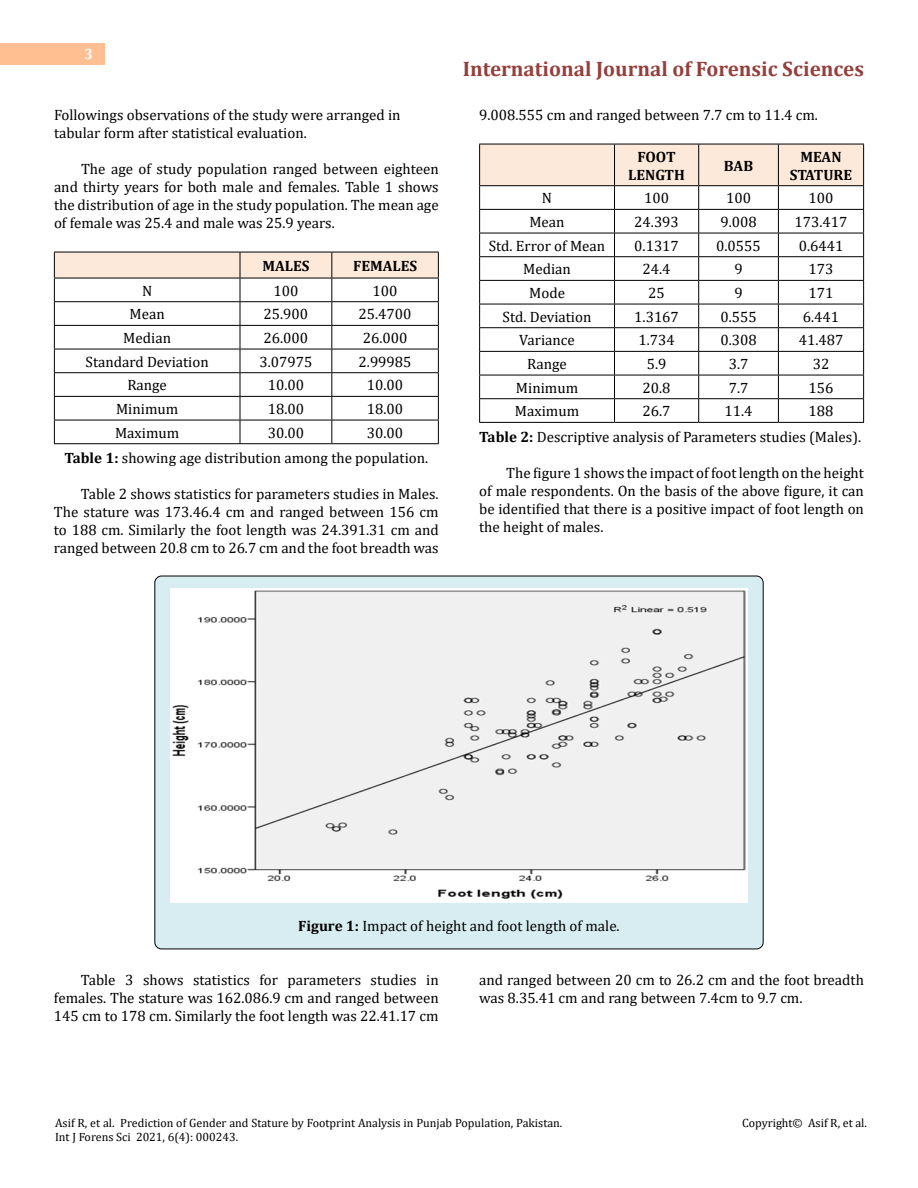
<style>
.page{position:relative;width:918px;height:1188px;background:#fff}
.page>*{position:absolute;margin:0;border:0;box-sizing:border-box;transform-origin:0 0}
.t1{font:700 21px "Cambria";color:#953f3c}
.t2{font:15px/18px "Cambria";color:#000}
.t3{font:700 15px/18px "Cambria";color:#000;text-align:center}
.t4{font:700 15px "Cambria";color:#fff}
.t5{font:12px/14.4px "Cambria";color:#000}
.s1{font-weight:700}
</style>
<div class="page">
<div style="left:0;top:43px;width:105px;height:21px;background:#ffbf91"></div>
<div style="left:155px;top:576px;width:608px;height:373px;background:#d8edf2;border-radius:7px"></div>
<hr style="left:54px;top:443px;width:186px;height:1px;background:#000">
<hr style="left:240px;top:443px;width:92px;height:1px;background:#000">
<hr style="left:332px;top:443px;width:107px;height:1px;background:#000">
<svg style="left:54px;top:252px;width:385px;height:191px"></svg>
<hr style="left:479px;top:422px;width:136px;height:1px;background:#000">
<hr style="left:615px;top:422px;width:84px;height:1px;background:#000">
<hr style="left:699px;top:422px;width:79px;height:1px;background:#000">
<hr style="left:778px;top:422px;width:86px;height:1px;background:#000">
<svg style="left:479px;top:144px;width:385px;height:278px"></svg>
<img style="left:170px;top:589px;width:578px;height:314px">
<p class="t4" style="left:84px;top:44px;width:10px">3</p>
<p class="t2" style="left:54px;top:105px;width:348px">Followings observations of the study were arranged in tabular form after statistical evaluation.</p>
<p class="t2" style="left:54px;top:159px;width:386px;text-align:justify;text-indent:27px">The age of study population ranged between eighteen and thirty years for both male and females. Table 1 shows the distribution of age in the study population. The mean age of female was 25.4 and male was 25.9 years.</p>
<p class="t3" style="left:262px;top:256px;width:49px">MALES</p>
<p class="t3" style="left:353px;top:256px;width:66px">FEMALES</p>
<p class="t2" style="left:142px;top:282px;width:12px">N</p>
<p class="t2" style="left:273px;top:282px;width:26px">100</p>
<p class="t2" style="left:373px;top:282px;width:26px">100</p>
<p class="t2" style="left:130px;top:305px;width:37px">Mean</p>
<p class="t2" style="left:264px;top:305px;width:46px">25.900</p>
<p class="t2" style="left:359px;top:305px;width:54px">25.4700</p>
<p class="t2" style="left:123px;top:329px;width:49px">Median</p>
<p class="t2" style="left:264px;top:329px;width:46px">26.000</p>
<p class="t2" style="left:363px;top:329px;width:46px">26.000</p>
<p class="t2" style="left:86px;top:353px;width:125px">Standard Deviation</p>
<p class="t2" style="left:259px;top:353px;width:54px">3.07975</p>
<p class="t2" style="left:359px;top:353px;width:54px">2.99985</p>
<p class="t2" style="left:127px;top:376px;width:41px">Range</p>
<p class="t2" style="left:268px;top:376px;width:38px">10.00</p>
<p class="t2" style="left:367px;top:376px;width:38px">10.00</p>
<p class="t2" style="left:116px;top:400px;width:64px">Minimum</p>
<p class="t2" style="left:268px;top:400px;width:38px">18.00</p>
<p class="t2" style="left:367px;top:400px;width:38px">18.00</p>
<p class="t2" style="left:115px;top:424px;width:66px">Maximum</p>
<p class="t2" style="left:268px;top:424px;width:38px">30.00</p>
<p class="t2" style="left:64px;top:420px;width:365px;line-height:25.2px;text-indent:303px">30.00<br><span class="s1">Table 1:</span> showing age distribution among the population.</p>
<p class="t2" style="left:54px;top:485px;width:386px;text-align:justify;text-indent:27px">Table 2 shows statistics for parameters studies in Males.<br>The stature was 173.46.4 cm and ranged between 156 cm to 188 cm. Similarly the foot length was 24.391.31 cm and ranged between 20.8 cm to 26.7 cm and the foot breadth was</p>
<h1 class="t1" style="left:463px;top:54px;width:403px">International Journal of Forensic Sciences</h1>
<p class="t2" style="left:479px;top:106px;width:340px">9.008.555 cm and ranged between 7.7 cm to 11.4 cm.</p>
<p class="t3" style="left:628px;top:147px;width:58px">FOOT<br>LENGTH</p>
<p class="t3" style="left:724px;top:156px;width:31px">BAB</p>
<p class="t3" style="left:790px;top:147px;width:64px">MEAN<br>STATURE</p>
<p class="t2" style="left:542px;top:189px;width:12px">N</p>
<p class="t2" style="left:644px;top:189px;width:26px">100</p>
<p class="t2" style="left:726px;top:189px;width:26px">100</p>
<p class="t2" style="left:809px;top:189px;width:26px">100</p>
<p class="t2" style="left:529px;top:213px;width:37px">Mean</p>
<p class="t2" style="left:634px;top:213px;width:46px">24.393</p>
<p class="t2" style="left:720px;top:213px;width:38px">9.008</p>
<p class="t2" style="left:795px;top:213px;width:54px">173.417</p>
<p class="t2" style="left:489px;top:237px;width:118px">Std. Error of Mean</p>
<p class="t2" style="left:634px;top:237px;width:46px">0.1317</p>
<p class="t2" style="left:716px;top:237px;width:46px">0.0555</p>
<p class="t2" style="left:799px;top:237px;width:46px">0.6441</p>
<p class="t2" style="left:523px;top:260px;width:49px">Median</p>
<p class="t2" style="left:643px;top:260px;width:30px">24.4</p>
<p class="t2" style="left:734px;top:260px;width:10px">9</p>
<p class="t2" style="left:809px;top:260px;width:26px">173</p>
<p class="t2" style="left:529px;top:284px;width:37px">Mode</p>
<p class="t2" style="left:648px;top:284px;width:18px">25</p>
<p class="t2" style="left:734px;top:284px;width:10px">9</p>
<p class="t2" style="left:809px;top:284px;width:26px">171</p>
<p class="t2" style="left:503px;top:308px;width:90px">Std. Deviation</p>
<p class="t2" style="left:634px;top:308px;width:46px">1.3167</p>
<p class="t2" style="left:720px;top:308px;width:38px">0.555</p>
<p class="t2" style="left:803px;top:308px;width:38px">6.441</p>
<p class="t2" style="left:519px;top:331px;width:57px">Variance</p>
<p class="t2" style="left:638px;top:331px;width:38px">1.734</p>
<p class="t2" style="left:720px;top:331px;width:38px">0.308</p>
<p class="t2" style="left:799px;top:331px;width:46px">41.487</p>
<p class="t2" style="left:527px;top:355px;width:41px">Range</p>
<p class="t2" style="left:647px;top:355px;width:21px">5.9</p>
<p class="t2" style="left:729px;top:355px;width:21px">3.7</p>
<p class="t2" style="left:813px;top:355px;width:18px">32</p>
<p class="t2" style="left:516px;top:379px;width:64px">Minimum</p>
<p class="t2" style="left:643px;top:379px;width:30px">20.8</p>
<p class="t2" style="left:729px;top:379px;width:21px">7.7</p>
<p class="t2" style="left:809px;top:379px;width:26px">156</p>
<p class="t2" style="left:515px;top:402px;width:66px">Maximum</p>
<p class="t2" style="left:643px;top:402px;width:30px">26.7</p>
<p class="t2" style="left:725px;top:402px;width:30px">11.4</p>
<p class="t2" style="left:479px;top:399px;width:383px;line-height:25.2px;text-indent:329px">188<br><span class="s1">Table 2:</span> Descriptive analysis of Parameters studies (Males).</p>
<p class="t2" style="left:479px;top:463px;width:386px;text-align:justify;text-indent:27px">The figure 1 shows the impact of foot length on the height of male respondents. On the basis of the above figure, it can be identified that there is a positive impact of foot length on the height of males.</p>
<p class="t2" style="left:298px;top:917px;width:323px"><span class="s1">Figure 1:</span> Impact of height and foot length of male.</p>
<p class="t2" style="left:54px;top:971px;width:386px;text-align:justify;text-indent:27px">Table 3 shows statistics for parameters studies in females. The stature was 162.086.9 cm and ranged between 145 cm to 178 cm. Similarly the foot length was 22.41.17 cm</p>
<p class="t2" style="left:479px;top:971px;width:386px">and ranged between 20 cm to 26.2 cm and the foot breadth was 8.35.41 cm and rang between 7.4cm to 9.7 cm.</p>
<p class="t5" style="left:55px;top:1115px;width:509px">Asif R, et al. Prediction of Gender and Stature by Footprint Analysis in Punjab Population, Pakistan.<br>Int J Forens Sci 2021, 6(4): 000243.</p>
<p class="t5" style="left:742px;top:1115px;width:126px">Copyright© Asif R, et al.</p>
</div>
